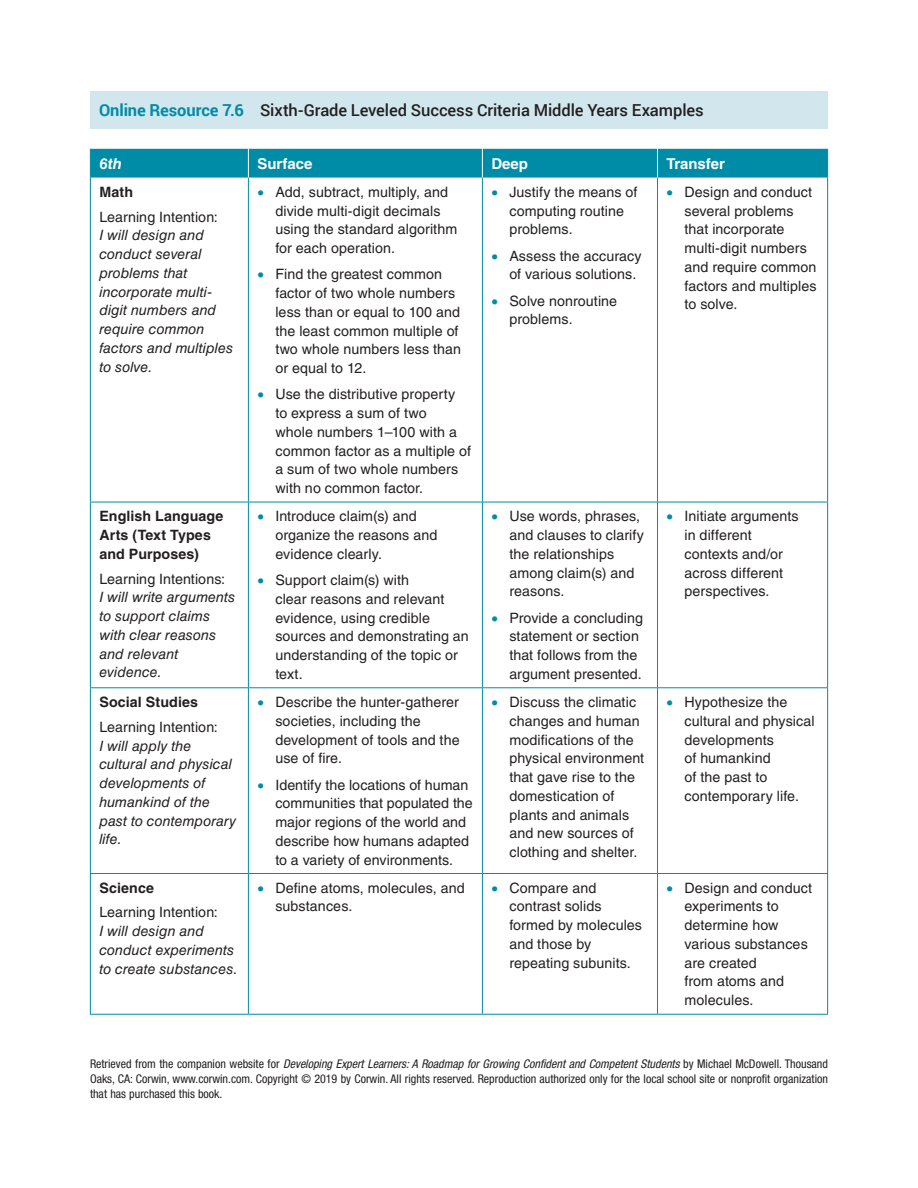
<style>
.page{position:relative;width:918px;height:1188px;background:#fff}
.page>*{position:absolute;margin:0;border:0;box-sizing:border-box;transform-origin:0 0}
.FC{font:500 16.5px "Roboto";letter-spacing:-.005em;color:#231f20}
.FCH{font:700 15px "Helvetica LT Std";color:#fff}
.FCH-2{font:italic 700 15px "Helvetica LT Std";color:#fff}
.t1{font:14.25px/18.8px "Helvetica LT Std";letter-spacing:.005em;color:#231f20}
.FTEXT{font:italic 14.25px/18.8px "Helvetica LT Std";letter-spacing:.005em;color:#231f20}
.FTEXT-2{font:700 14.25px/18.8px "Helvetica LT Std";letter-spacing:.01em;color:#231f20}
.t2{font:condensed 12px/15px "Helvetica Neue LT Std";color:#231f20;text-align:justify}
.s1{font-weight:700;color:#008ca7}
.s2{font-style:normal}
.s3{color:#008ca7}
.s4{font-style:italic}
</style>
<div class="page">
<div style="left:90px;top:91px;width:738px;height:37px;background:#d1e7ed"></div>
<hr style="left:90px;top:178px;width:1px;height:324px;background:#008ca7">
<hr style="left:248px;top:178px;width:1px;height:324px;background:#008ca7">
<hr style="left:482px;top:178px;width:1px;height:324px;background:#008ca7">
<hr style="left:657px;top:178px;width:1px;height:324px;background:#008ca7">
<hr style="left:827px;top:178px;width:1px;height:324px;background:#008ca7">
<hr style="left:90px;top:502px;width:158px;height:1px;background:#008ca7">
<hr style="left:90px;top:502px;width:1px;height:185px;background:#008ca7">
<hr style="left:248px;top:502px;width:234px;height:1px;background:#008ca7">
<hr style="left:248px;top:502px;width:1px;height:185px;background:#008ca7">
<hr style="left:482px;top:502px;width:176px;height:1px;background:#008ca7">
<hr style="left:482px;top:502px;width:1px;height:185px;background:#008ca7">
<hr style="left:658px;top:502px;width:170px;height:1px;background:#008ca7">
<hr style="left:657px;top:502px;width:1px;height:185px;background:#008ca7">
<hr style="left:827px;top:502px;width:1px;height:185px;background:#008ca7">
<hr style="left:90px;top:687px;width:158px;height:1px;background:#008ca7">
<hr style="left:90px;top:688px;width:1px;height:185px;background:#008ca7">
<hr style="left:248px;top:687px;width:234px;height:1px;background:#008ca7">
<hr style="left:248px;top:688px;width:1px;height:185px;background:#008ca7">
<hr style="left:482px;top:687px;width:176px;height:1px;background:#008ca7">
<hr style="left:482px;top:688px;width:1px;height:185px;background:#008ca7">
<hr style="left:658px;top:687px;width:170px;height:1px;background:#008ca7">
<hr style="left:657px;top:688px;width:1px;height:185px;background:#008ca7">
<hr style="left:827px;top:688px;width:1px;height:185px;background:#008ca7">
<hr style="left:90px;top:873px;width:158px;height:1px;background:#008ca7">
<hr style="left:90px;top:874px;width:1px;height:140px;background:#008ca7">
<hr style="left:248px;top:873px;width:234px;height:1px;background:#008ca7">
<hr style="left:248px;top:874px;width:1px;height:140px;background:#008ca7">
<hr style="left:482px;top:873px;width:176px;height:1px;background:#008ca7">
<hr style="left:482px;top:874px;width:1px;height:140px;background:#008ca7">
<hr style="left:658px;top:873px;width:170px;height:1px;background:#008ca7">
<hr style="left:657px;top:874px;width:1px;height:140px;background:#008ca7">
<hr style="left:827px;top:874px;width:1px;height:140px;background:#008ca7">
<hr style="left:90px;top:1014px;width:158px;height:1px;background:#008ca7">
<hr style="left:248px;top:1014px;width:234px;height:1px;background:#008ca7">
<hr style="left:482px;top:1014px;width:176px;height:1px;background:#008ca7">
<hr style="left:658px;top:1014px;width:170px;height:1px;background:#008ca7">
<div style="left:90px;top:149px;width:738px;height:29px;background:#008ca7"></div>
<p class="FC" style="left:99px;top:98px;width:606px"><span class="s1">Online Resource 7.6</span> Sixth-Grade Leveled Success Criteria Middle Years Examples</p>
<p class="FCH-2" style="left:99px;top:154px;width:24px">6th</p>
<p class="FCH" style="left:257px;top:154px;width:57px">Surface</p>
<p class="FCH" style="left:491px;top:154px;width:38px">Deep</p>
<p class="FCH" style="left:667px;top:154px;width:60px">Transfer</p>
<p class="FTEXT-2" style="left:99px;top:182px;width:35px">Math</p>
<p class="FTEXT" style="left:99px;top:207px;width:135px"><span class="s2">Learning Intention:<br></span>I will design and conduct several problems that incorporate multi&shy;digit numbers and require common factors and multiples to solve.</p>
<p class="t1" style="left:509px;top:182px;width:130px;text-indent:-18px"><span class="s3">•</span> Justify the means of computing routine problems.</p>
<p class="t1" style="left:509px;top:246px;width:134px;text-indent:-18px"><span class="s3">•</span> Assess the accuracy of various solutions.</p>
<p class="t1" style="left:509px;top:291px;width:109px;text-indent:-18px"><span class="s3">•</span> Solve nonroutine problems.</p>
<p class="t1" style="left:275px;top:182px;width:183px;text-indent:-18px"><span class="s3">•</span> Add, subtract, multiply, and divide multi-digit decimals using the standard algorithm for each operation.</p>
<p class="t1" style="left:275px;top:265px;width:187px;text-indent:-18px"><span class="s3">•</span> Find the greatest common factor of two whole numbers less than or equal to 100 and the least common multiple of two whole numbers less than or equal to 12.</p>
<p class="t1" style="left:275px;top:385px;width:197px;text-indent:-18px"><span class="s3">•</span> Use the distributive property<br>to express a sum of two<br>whole numbers 1–100 with a common factor as a multiple of a sum of two whole numbers with no common factor.</p>
<p class="t1" style="left:685px;top:182px;width:134px;text-indent:-18px"><span class="s3">•</span> Design and conduct several problems that incorporate multi-digit numbers and require common factors and multiples to solve.</p>
<p class="FTEXT-2" style="left:99px;top:507px;width:126px">English Language<br>Arts (Text Types and Purposes)</p>
<p class="FTEXT" style="left:99px;top:569px;width:138px"><span class="s2">Learning Intentions:<br></span>I will write arguments to support claims with clear reasons and relevant evidence.</p>
<p class="FTEXT-2" style="left:99px;top:692px;width:100px">Social Studies</p>
<p class="FTEXT" style="left:99px;top:717px;width:138px"><span class="s2">Learning Intention:<br></span>I will apply the cultural and physical developments of humankind of the past to contemporary life.</p>
<p class="FTEXT-2" style="left:99px;top:878px;width:56px">Science</p>
<p class="FTEXT" style="left:99px;top:903px;width:140px"><span class="s2">Learning Intention:<br></span>I will design and conduct experiments to create substances.</p>
<p class="t1" style="left:275px;top:507px;width:163px;text-indent:-18px"><span class="s3">•</span> Introduce claim(s) and organize the reasons and evidence clearly.</p>
<p class="t1" style="left:275px;top:571px;width:195px;text-indent:-18px"><span class="s3">•</span> Support claim(s) with<br>clear reasons and relevant evidence, using credible sources and demonstrating an understanding of the topic or text.</p>
<p class="t1" style="left:275px;top:693px;width:186px;text-indent:-18px"><span class="s3">•</span> Describe the hunter-gatherer societies, including the development of tools and the use of fire.</p>
<p class="t1" style="left:275px;top:775px;width:199px;text-indent:-18px"><span class="s3">•</span> Identify the locations of human communities that populated the major regions of the world and describe how humans adapted to a variety of environments.</p>
<p class="t1" style="left:509px;top:507px;width:136px;text-indent:-18px"><span class="s3">•</span> Use words, phrases, and clauses to clarify the relationships among claim(s) and reasons.</p>
<p class="t1" style="left:509px;top:608px;width:135px;text-indent:-18px"><span class="s3">•</span> Provide a concluding statement or section that follows from the argument presented.</p>
<p class="t1" style="left:685px;top:507px;width:116px;text-indent:-18px"><span class="s3">•</span> Initiate arguments in different contexts and/or across different perspectives.</p>
<p class="t1" style="left:509px;top:693px;width:136px;text-indent:-18px"><span class="s3">•</span> Discuss the climatic changes and human modifications of the physical environment that gave rise to the domestication of plants and animals and new sources of clothing and shelter.</p>
<p class="t1" style="left:685px;top:693px;width:132px;text-indent:-18px"><span class="s3">•</span> Hypothesize the cultural and physical developments<br>of humankind<br>of the past to contemporary life.</p>
<p class="t1" style="left:275px;top:878px;width:191px;text-indent:-18px"><span class="s3">•</span> Define atoms, molecules, and substances.</p>
<p class="t1" style="left:509px;top:878px;width:134px;text-indent:-18px"><span class="s3">•</span> Compare and contrast solids formed by molecules and those by repeating subunits.</p>
<p class="t1" style="left:685px;top:878px;width:129px;text-indent:-18px"><span class="s3">•</span> Design and conduct experiments to determine how various substances are created<br>from atoms and molecules.</p>
<p class="t2" style="left:90px;top:1056px;width:740px">Retrieved from the companion website for <span class="s4">Developing Expert Learners: A Roadmap for Growing Confident and Competent Students</span> by Michael McDowell. Thousand Oaks, CA: Corwin, www.corwin.com. Copyright © 2019 by Corwin. All rights reserved. Reproduction authorized only for the local school site or nonprofit organization that has purchased this book.</p>
</div>
